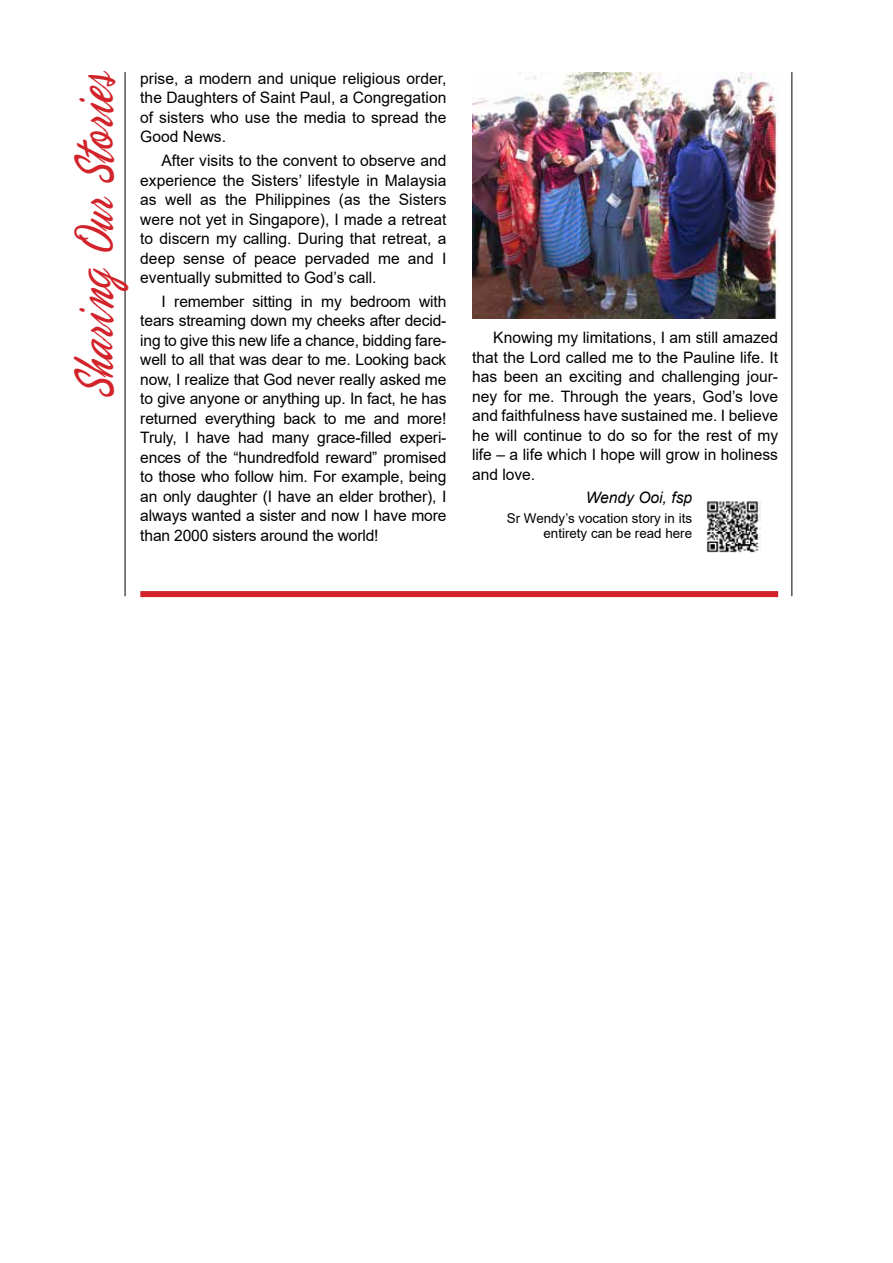
<style>
.page{position:relative;width:893px;height:1263px;background:#fff}
.page>*{position:absolute;margin:0;border:0;box-sizing:border-box;transform-origin:0 0}
.t1{font:57px "Phoenix Script FLF";color:#d2232a;scale:.7 1}
.t2{font:15.75px/19.5px "Arial";color:#000;text-align:justify}
.t3{font:italic 15.75px "Arial";color:#000}
.t4{font:13.5px/15px "Arial";color:#000;text-align:right}
</style>
<div class="page">
<hr style="left:792px;top:72px;width:1px;height:524px;background:#000">
<hr style="left:125px;top:72px;width:1px;height:524px;background:#000">
<div style="left:140px;top:591px;width:638px;height:6px;background:#d2232a"></div>
<img style="left:472px;top:72px;width:308px;height:247px">
<img style="left:706px;top:501px;width:54px;height:52px">
<h1 class="t1" style="left:65px;top:398px;width:469px;rotate:-90deg">Sharing Our Stories</h1>
<p class="t2" style="left:140px;top:68px;width:308px">prise, a modern and unique religious order, the Daughters of Saint Paul, a Congregation of sisters who use the media to spread the Good News.</p>
<p class="t2" style="left:140px;top:151px;width:308px;text-indent:21px">After visits to the convent to observe and experience the Sisters’ lifestyle in Malaysia as well as the Philippines (as the Sisters were not yet in Singapore), I made a retreat to discern my calling. During that retreat, a deep sense of peace pervaded me and I eventually submitted to God’s call.</p>
<p class="t2" style="left:140px;top:291px;width:308px;text-indent:21px">I remember sitting in my bedroom with tears streaming down my cheeks after decid&shy;ing to give this new life a chance, bidding fare&shy;well to all that was dear to me. Looking back now, I realize that God never really asked me to give anyone or anything up. In fact, he has returned everything back to me and more!<br>Truly, I have had many grace-filled experi&shy;ences of the “hundredfold reward” promised to those who follow him. For example, being an only daughter (I have an elder brother), I always wanted a sister and now I have more than 2000 sisters around the world!</p>
<p class="t2" style="left:472px;top:328px;width:308px;text-indent:21px">Knowing my limitations, I am still amazed that the Lord called me to the Pauline life. It has been an exciting and challenging jour&shy;ney for me. Through the years, God’s love and faithfulness have sustained me. I believe he will continue to do so for the rest of my life – a life which I hope will grow in holiness and love.</p>
<p class="t3" style="left:586px;top:488px;width:108px">Wendy Ooi, fsp</p>
<p class="t4" style="left:507px;top:510px;width:187px">Sr Wendy’s vocation story in its entirety can be read here</p>
</div>
